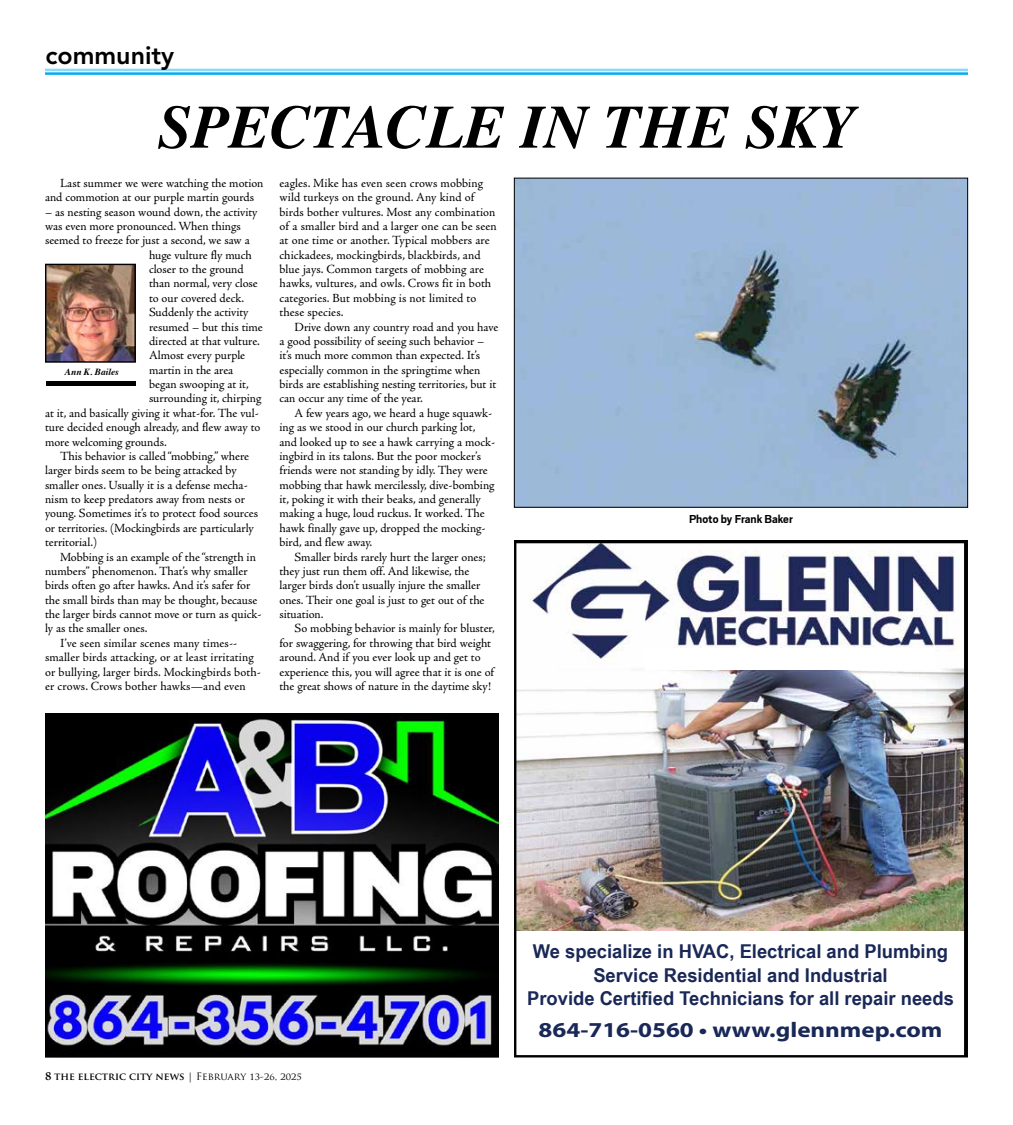
<style>
.page{position:relative;width:1013px;height:1125px;background:#fff}
.page>*{position:absolute;margin:0;border:0;box-sizing:border-box;transform-origin:0 0}
.t1{font:italic 700 61.25px "Times";color:#000}
.t2{font:800 25px "Avenir LT Std";color:#000}
.t3{font:700 21.25px "Myriad Pro";color:#192857;scale:1.18 1}
.t4{font:700 19.12px/23.5px "Arial Narrow";color:#192857;text-align:center;scale:1.18 1}
.t5{font:12.5px/14.4px "Adobe Jenson Pro";color:#000}
.t6{font:600 12px/13.8px "Adobe Jenson Pro";letter-spacing:-.005em;color:#000;text-align:center}
.t7{font:700 10px "Trajan Pro";color:#000}
.t8{font:700 10px "Scout";color:#000}
.t9{font:italic 700 9.38px "Times";color:#000}
.s1{font-family:"Adobe Jenson Pro";font-weight:600;font-size:12.5px}
.s2{font-weight:400}
</style>
<div class="page">
<img style="left:47px;top:266px;width:87px;height:95px">
<div style="left:45px;top:264px;width:91px;height:99px;border:1px solid #000"></div>
<div style="left:46px;top:381px;width:90px;height:5px;background:#000"></div>
<hr style="left:45px;top:72px;width:923px;height:3px;background:#00adef">
<hr style="left:45px;top:69px;width:923px;height:2px;background:#8dd7f7">
<img style="left:45px;top:713px;width:454px;height:344px">
<img style="left:517px;top:543px;width:447px;height:388px">
<div style="left:514px;top:540px;width:453px;height:518px;border:2px solid #000"></div>
<img style="left:516px;top:180px;width:450px;height:326px">
<div style="left:514px;top:178px;width:454px;height:330px;border:1px solid #000"></div>
<h2 class="t2" style="left:45px;top:40px;width:130px">community</h2>
<h1 class="t1" style="left:158px;top:70px;width:701px">SPECTACLE IN THE SKY</h1>
<p class="t6" style="left:513px;top:116px;width:221px">BY JULIE BARTON<br>Former President of Anderson Heritage, Inc.</p>
<p class="t5" style="left:45px;top:176px;width:220px;text-indent:15px">Last summer we were watching the motion and commotion at our purple martin gourds</p>
<p class="t5" style="left:45px;top:205px;width:214px">– as nesting season wound down, the activity</p>
<p class="t5" style="left:45px;top:219px;width:197px">was even more pronounced. When things</p>
<p class="t5" style="left:45px;top:233px;width:206px">seemed to freeze for just a second, we saw a</p>
<p class="t5" style="left:149px;top:248px;width:104px">huge vulture fly much</p>
<p class="t5" style="left:149px;top:262px;width:96px">closer to the ground</p>
<p class="t5" style="left:149px;top:277px;width:110px">than normal, very close</p>
<p class="t5" style="left:149px;top:291px;width:97px">to our covered deck.</p>
<p class="t5" style="left:149px;top:305px;width:101px">Suddenly the activity</p>
<p class="t5" style="left:149px;top:320px;width:115px">resumed – but this time</p>
<p class="t5" style="left:149px;top:334px;width:112px">directed at that vulture.</p>
<p class="t5" style="left:149px;top:348px;width:98px">Almost every purple</p>
<p class="t5" style="left:149px;top:363px;width:86px">martin in the area</p>
<p class="t5" style="left:149px;top:377px;width:101px">began swooping at it,</p>
<p class="t5" style="left:149px;top:392px;width:114px">surrounding it, chirping</p>
<p class="t5" style="left:45px;top:406px;width:215px">at it, and basically giving it what-for. The vul-</p>
<p class="t5" style="left:45px;top:420px;width:217px">ture decided enough already, and flew away to</p>
<p class="t5" style="left:45px;top:435px;width:123px">more welcoming grounds.</p>
<p class="t5" style="left:60px;top:449px;width:190px">This behavior is called “mobbing,” where</p>
<p class="t5" style="left:45px;top:463px;width:193px">larger birds seem to be being attacked by</p>
<p class="t5" style="left:45px;top:478px;width:204px">smaller ones. Usually it is a defense mecha-</p>
<p class="t5" style="left:45px;top:492px;width:201px">nism to keep predators away from nests or</p>
<p class="t5" style="left:45px;top:507px;width:214px">young. Sometimes it’s to protect food sources</p>
<p class="t5" style="left:45px;top:521px;width:210px">or territories. (Mockingbirds are particularly</p>
<p class="t5" style="left:45px;top:535px;width:54px">territorial.)</p>
<p class="t5" style="left:60px;top:550px;width:197px">Mobbing is an example of the “strength in</p>
<p class="t5" style="left:45px;top:564px;width:204px">numbers” phenomenon. That’s why smaller</p>
<p class="t5" style="left:45px;top:578px;width:207px">birds often go after hawks. And it’s safer for</p>
<p class="t5" style="left:45px;top:593px;width:214px">the small birds than may be thought, because</p>
<p class="t5" style="left:45px;top:607px;width:218px">the larger birds cannot move or turn as quick-</p>
<p class="t5" style="left:45px;top:622px;width:104px">ly as the smaller ones.</p>
<p class="t5" style="left:60px;top:636px;width:179px">I’ve seen similar scenes many times--</p>
<p class="t5" style="left:45px;top:650px;width:210px">smaller birds attacking, or at least irritating</p>
<p class="t5" style="left:45px;top:665px;width:217px">or bullying, larger birds. Mockingbirds both-</p>
<p class="t5" style="left:45px;top:679px;width:202px">er crows. Crows bother hawks—and even</p>
<p class="t9" style="left:65px;top:363px;width:55px">Ann K. Bailes</p>
<p class="t5" style="left:279px;top:176px;width:219px">eagles. Mike has even seen crows mobbing wild turkeys on the ground. Any kind of birds bother vultures. Most any combination of a smaller bird and a larger one can be seen at one time or another. Typical mobbers are chickadees, mockingbirds, blackbirds, and blue jays. Common targets of mobbing are hawks, vultures, and owls. Crows fit in both categories. But mobbing is not limited to these species.</p>
<p class="t5" style="left:279px;top:320px;width:220px;text-indent:15px">Drive down any country road and you have a good possibility of seeing such behavior – it’s much more common than expected. It’s especially common in the springtime when birds are establishing nesting territories, but it can occur any time of the year.</p>
<p class="t5" style="left:279px;top:406px;width:217px;text-indent:15px">A few years ago, we heard a huge squawk&shy;ing as we stood in our church parking lot, and looked up to see a hawk carrying a mock&shy;ingbird in its talons. But the poor mocker’s friends were not standing by idly. They were mobbing that hawk mercilessly, dive-bombing it, poking it with their beaks, and generally making a huge, loud ruckus. It worked. The hawk finally gave up, dropped the mocking&shy;bird, and flew away.</p>
<p class="t5" style="left:279px;top:550px;width:208px;text-indent:15px">Smaller birds rarely hurt the larger ones; they just run them off. And likewise, the larger birds don’t usually injure the smaller ones. Their one goal is just to get out of the situation.</p>
<p class="t5" style="left:279px;top:622px;width:217px;text-indent:15px">So mobbing behavior is mainly for bluster, for swaggering, for throwing that bird weight around. And if you ever look up and get to experience this, you will agree that it is one of the great shows of nature in the daytime sky!</p>
<p class="t8" style="left:689px;top:512px;width:105px">Photo by Frank Baker</p>
<p class="t7" style="left:45px;top:1070px;width:258px"><span class="s1">8</span> THE ELECTRIC CITY NEWS <span class="s2">| February 13-26, 2025</span></p>
<h3 class="t4" style="left:527px;top:939px;width:363px">We specialize in HVAC, Electrical and Plumbing<br>Service Residential and Industrial<br>Provide Certified Technicians for all repair needs</h3>
<h3 class="t3" style="left:538px;top:1016px;width:344px">864-716-0560 • www.glennmep.com</h3>
</div>
